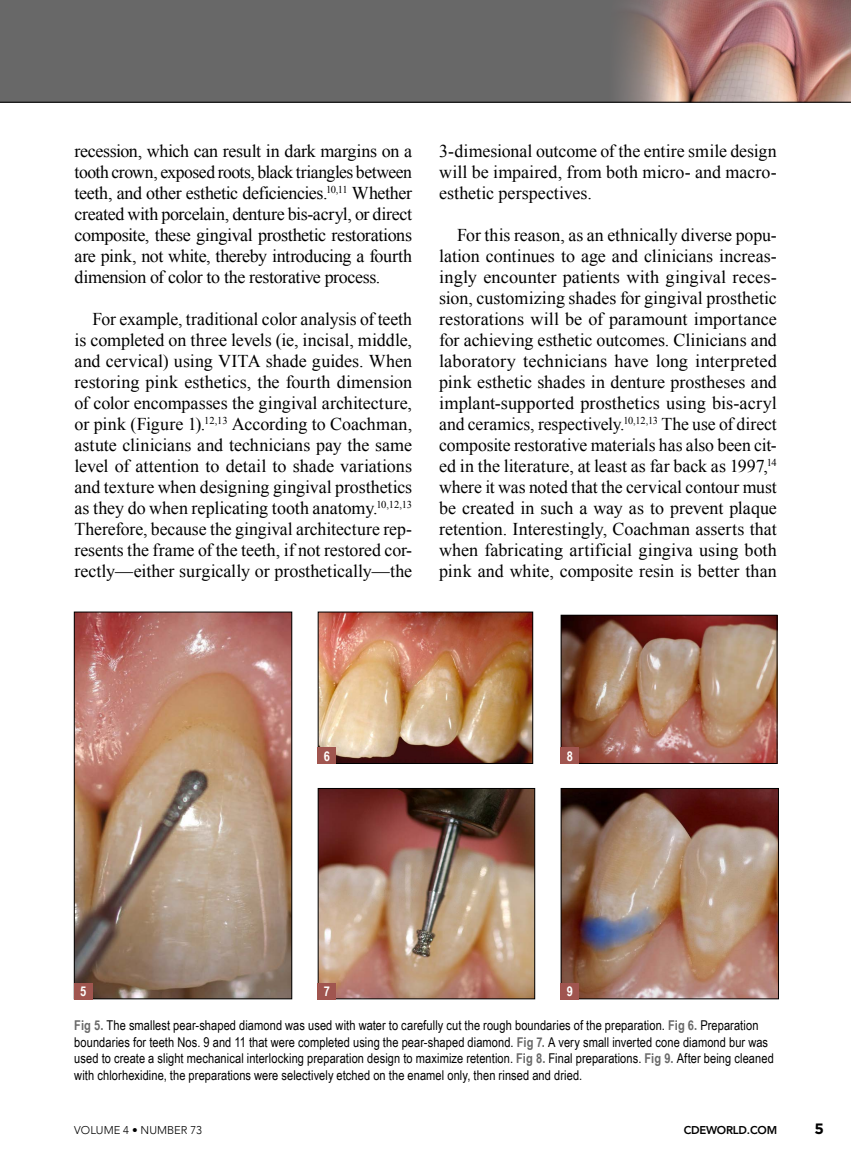
<style>
.page{position:relative;width:851px;height:1175px;background:#fff}
.page>*{position:absolute;margin:0;border:0;box-sizing:border-box;transform-origin:0 0}
.t1{font:18px/21px "Times New Roman";letter-spacing:-.005em;color:#000;text-align:justify}
.t2{font:700 15px "Gotham";color:#000}
.t3{font:13.5px/16.5px "Arial Narrow";letter-spacing:.005em;color:#000}
.t4{font:700 13.5px "Arial Narrow";color:#fff}
.t5{font:300 11.25px "Avenir";color:#000}
.t6{font:800 11.25px "Avenir LT Std";letter-spacing:-.02em;color:#000}
.s1{font-weight:700;color:#686868}
</style>
<div class="page">
<img style="left:76px;top:613px;width:214px;height:384px">
<div style="left:74px;top:611px;width:218px;height:388px;border:1px solid #000"></div>
<img style="left:320px;top:613px;width:211px;height:149px">
<div style="left:318px;top:611px;width:215px;height:153px;border:1px solid #000"></div>
<img style="left:320px;top:790px;width:213px;height:207px">
<div style="left:318px;top:788px;width:217px;height:211px;border:1px solid #000"></div>
<img style="left:562px;top:617px;width:213px;height:145px">
<div style="left:560px;top:615px;width:217px;height:149px;border:1px solid #000"></div>
<img style="left:562px;top:790px;width:214px;height:207px">
<div style="left:560px;top:788px;width:218px;height:211px;border:1px solid #000"></div>
<div style="left:74px;top:983px;width:18px;height:16px;background:#a0554f"></div>
<div style="left:318px;top:983px;width:18px;height:16px;background:#a0554f"></div>
<div style="left:560px;top:983px;width:19px;height:16px;background:#a0554f"></div>
<div style="left:318px;top:747px;width:18px;height:17px;background:#a0554f"></div>
<div style="left:560px;top:747px;width:19px;height:17px;background:#a0554f"></div>
<div style="left:0;top:0;width:850px;height:102px;background:#686868"></div>
<img style="left:598px;top:0;width:252px;height:102px">
<hr style="left:0;top:102px;width:850px;height:1px;background:#000">
<p class="t1" style="left:74px;top:140px;width:339px">recession, which can result in dark margins on a tooth crown, exposed roots, black triangles between teeth, and other esthetic deficiencies.<sup>10,11</sup> Whether created with porcelain, denture bis-acryl, or direct composite, these gingival prosthetic restorations are pink, not white, thereby introducing a fourth dimension of color to the restorative process.</p>
<p class="t1" style="left:74px;top:308px;width:339px;text-indent:18px">For example, traditional color analysis of teeth is completed on three levels (ie, incisal, middle, and cervical) using VITA shade guides. When restoring pink esthetics, the fourth dimension of color encompasses the gingival architecture, or pink (Figure 1).<sup>12,13</sup> According to Coachman, astute clinicians and technicians pay the same level of attention to detail to shade variations and texture when designing gingival prosthetics as they do when replicating tooth anatomy.<sup>10,12,13<br></sup>Therefore, because the gingival architecture rep&shy;resents the frame of the teeth, if not restored cor&shy;rectly—either surgically or prosthetically—the</p>
<p class="t1" style="left:439px;top:140px;width:339px">3-dimesional outcome of the entire smile design will be impaired, from both micro- and macro&shy;esthetic perspectives.</p>
<p class="t1" style="left:439px;top:224px;width:339px;text-indent:18px">For this reason, as an ethnically diverse popu&shy;lation continues to age and clinicians increas&shy;ingly encounter patients with gingival reces&shy;sion, customizing shades for gingival prosthetic restorations will be of paramount importance for achieving esthetic outcomes. Clinicians and laboratory technicians have long interpreted pink esthetic shades in denture prostheses and implant-supported prosthetics using bis-acryl and ceramics, respectively.<sup>10,12,13</sup> The use of direct composite restorative materials has also been cit&shy;ed in the literature, at least as far back as 1997,<sup>14 </sup>where it was noted that the cervical contour must be created in such a way as to prevent plaque retention. Interestingly, Coachman asserts that when fabricating artificial gingiva using both pink and white, composite resin is better than</p>
<p class="t4" style="left:324px;top:745px;width:8px">6</p>
<p class="t4" style="left:567px;top:745px;width:8px">8</p>
<p class="t4" style="left:80px;top:981px;width:8px">5</p>
<p class="t4" style="left:324px;top:981px;width:8px">7</p>
<p class="t4" style="left:567px;top:981px;width:8px">9</p>
<p class="t3" style="left:74px;top:1016px;width:701px"><span class="s1">Fig 5.</span> The smallest pear-shaped diamond was used with water to carefully cut the rough boundaries of the preparation. <span class="s1">Fig 6.</span> Preparation boundaries for teeth Nos. 9 and 11 that were completed using the pear-shaped diamond. <span class="s1">Fig 7.</span> A very small inverted cone diamond bur was used to create a slight mechanical interlocking preparation design to maximize retention. <span class="s1">Fig 8.</span> Final preparations. <span class="s1">Fig 9.</span> After being cleaned with chlorhexidine, the preparations were selectively etched on the enamel only, then rinsed and dried.</p>
<p class="t5" style="left:74px;top:1123px;width:129px">VOLUME 4 • NUMBER 73</p>
<p class="t6" style="left:683px;top:1123px;width:95px">CDEWORLD.COM</p>
<p class="t2" style="left:814px;top:1118px;width:11px">5</p>
</div>
